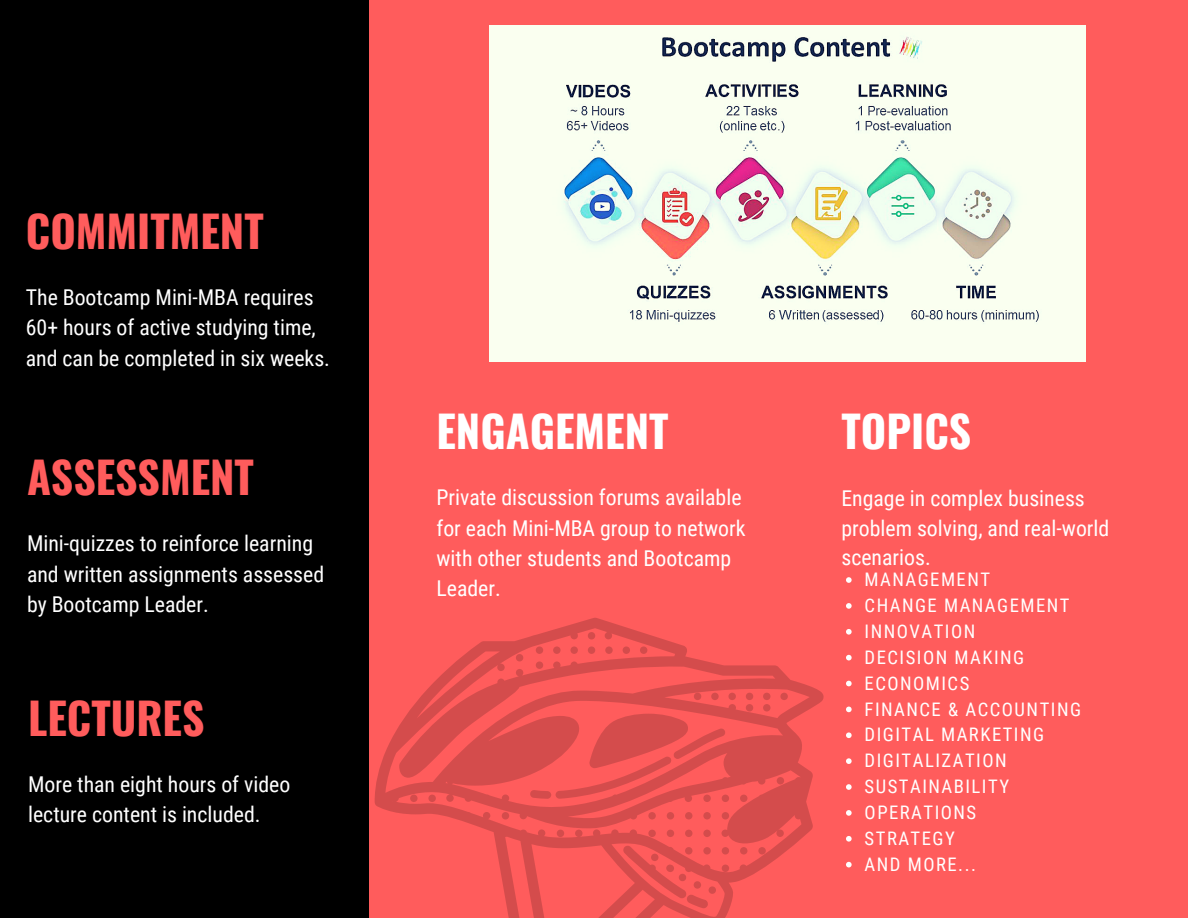
<style>
.page{position:relative;width:1188px;height:918px;background:#ff5c5c}
.page>*{position:absolute;margin:0;border:0;box-sizing:border-box;transform-origin:0 0}
.t1{font:700 43.65px "Oswald";color:#ff5c5c}
.t2{font:700 43.65px "Oswald";color:#fff}
.t3{font:21.75px/30.3px "Roboto Condensed";color:#fff}
.t4{font:18.75px/25.8px "Roboto Condensed";letter-spacing:.08em;color:#fff}
</style>
<div class="page">
<svg style="left:375px;top:618px;width:449px;height:300px"></svg>
<svg style="left:780px;top:693px;width:8px;height:7px"></svg>
<svg style="left:728px;top:693px;width:8px;height:7px"></svg>
<svg style="left:763px;top:693px;width:8px;height:19px"></svg>
<svg style="left:746px;top:693px;width:7px;height:19px"></svg>
<svg style="left:711px;top:693px;width:8px;height:7px"></svg>
<svg style="left:694px;top:693px;width:7px;height:7px"></svg>
<div style="left:0;top:0;width:369px;height:918px;background:#000"></div>
<svg style="left:846px;top:577px;width:6px;height:6px"></svg>
<svg style="left:846px;top:603px;width:6px;height:6px"></svg>
<svg style="left:846px;top:629px;width:6px;height:6px"></svg>
<svg style="left:846px;top:655px;width:6px;height:5px"></svg>
<svg style="left:846px;top:681px;width:6px;height:5px"></svg>
<svg style="left:846px;top:707px;width:6px;height:5px"></svg>
<svg style="left:846px;top:732px;width:6px;height:6px"></svg>
<svg style="left:846px;top:758px;width:6px;height:6px"></svg>
<svg style="left:846px;top:784px;width:6px;height:6px"></svg>
<svg style="left:846px;top:810px;width:6px;height:6px"></svg>
<svg style="left:846px;top:836px;width:6px;height:6px"></svg>
<svg style="left:846px;top:862px;width:6px;height:5px"></svg>
<img style="left:489px;top:26px;width:597px;height:335px">
<h1 class="t1" style="left:26px;top:197px;width:239px">COMMITMENT</h1>
<p class="t3" style="left:26px;top:282px;width:306px">The Bootcamp Mini-MBA requires<br>60+ hours of active studying time, and can be completed in six weeks.</p>
<h1 class="t1" style="left:27px;top:443px;width:229px">ASSESSMENT</h1>
<p class="t3" style="left:27px;top:529px;width:299px">Mini-quizzes to reinforce learning and written assignments assessed by Bootcamp Leader.</p>
<h1 class="t1" style="left:28px;top:684px;width:178px">LECTURES</h1>
<p class="t3" style="left:28px;top:769px;width:264px">More than eight hours of video lecture content is included.</p>
<h1 class="t2" style="left:436px;top:397px;width:234px">ENGAGEMENT</h1>
<p class="t3" style="left:436px;top:483px;width:311px">Private discussion forums available for each Mini-MBA group to network with other students and Bootcamp<br>Leader.</p>
<h1 class="t2" style="left:842px;top:397px;width:131px">TOPICS</h1>
<p class="t3" style="left:842px;top:484px;width:269px;line-height:29.2px">Engage in complex business problem solving, and real-world scenarios.</p>
<p class="t4" style="left:865px;top:567px;width:218px">MANAGEMENT<br>CHANGE MANAGEMENT<br>INNOVATION<br>DECISION MAKING<br>ECONOMICS<br>FINANCE &amp; ACCOUNTING<br>DIGITAL MARKETING<br>DIGITALIZATION<br>SUSTAINABILITY<br>OPERATIONS<br>STRATEGY<br>AND MORE...</p>
</div>
